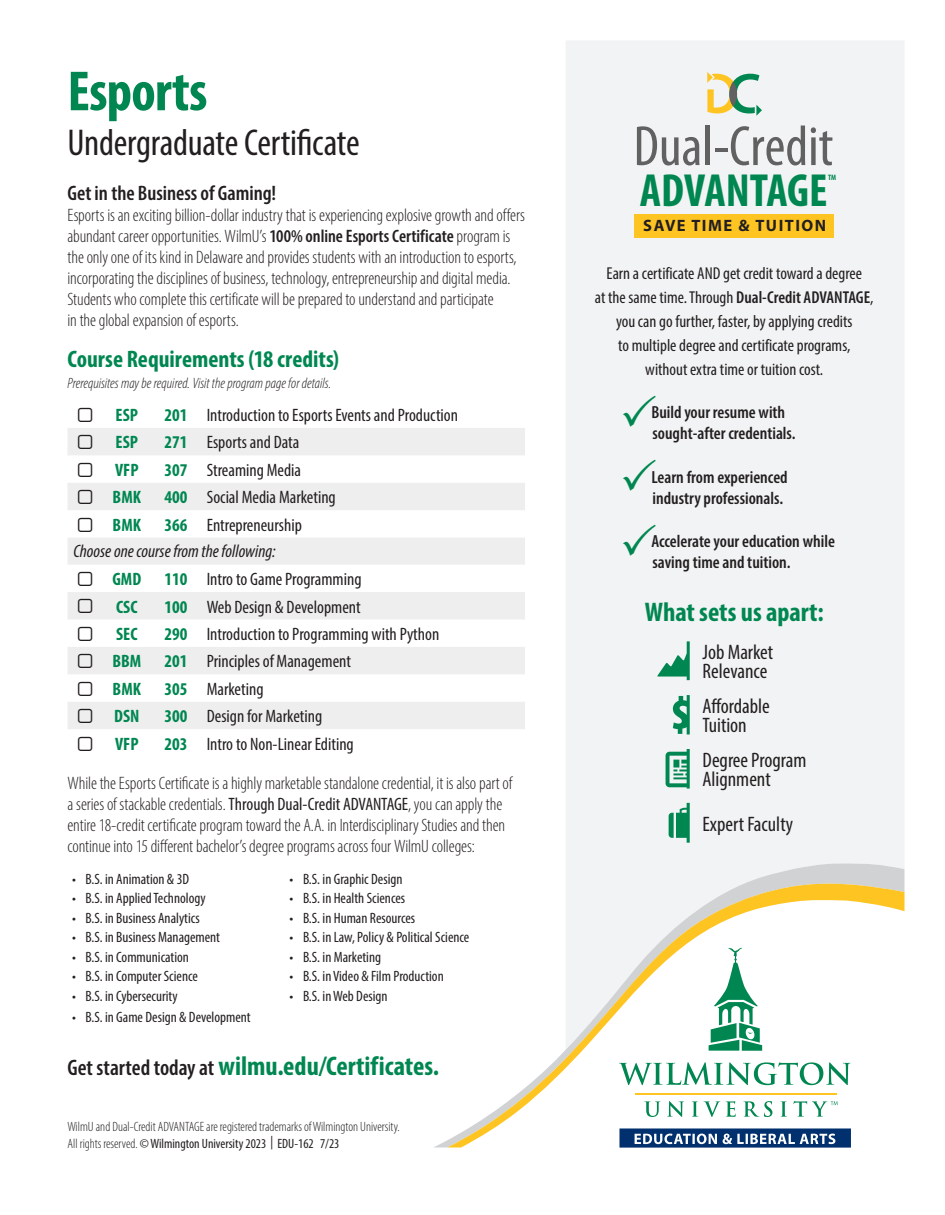
<style>
.page{position:relative;width:945px;height:1215px;background:#fff}
.page>*{position:absolute;margin:0;border:0;box-sizing:border-box;transform-origin:0 0}
.t1{font:condensed 57.15px "Myriad Pro";color:#616161}
.t2{font:700 condensed 57px "Myriad Pro";letter-spacing:-.015em;color:#008751}
.t3{font:700 condensed 46.65px "Myriad Pro";color:#008751}
.t4{font:condensed 37.5px "Myriad Pro";letter-spacing:-.01em;color:#231f20}
.Course_List{font:700 condensed 27px "Myriad Pro";color:#008751}
.CL_Name{font:700 condensed 27px "Myriad Pro";color:#008751}
.Body_Copy{font:700 condensed 24px "Myriad Pro";color:#008751}
.t5{font:condensed 21px/19.5px "Myriad Pro";color:#231f20}
.t6{font:600 condensed 21px "Myriad Pro";color:#231f20}
.Course_List-2{font:300 condensed 18px/21px "Myriad Pro";letter-spacing:-.005em;color:#231f20}
.Course_List-3{font:condensed 18px "Myriad Pro";color:#231f20}
.Course_List-4{font:700 condensed 18px "Myriad Pro";color:#008751}
.t7{font:italic condensed 18px "Myriad Pro";color:#231f20}
.Body_Copy-2{font:600 condensed 17.55px/21px "Myriad Pro";color:#231f20}
.Body_Copy-3{font:condensed 17.25px/24px "Myriad Pro";color:#231f20;text-align:center}
.t8{font:700 16.5px "Myriad Pro";letter-spacing:.09em;color:#231f20}
.t9{font:condensed 15px "Myriad Pro";color:#231f20}
.Body_Copy-4{font:italic 300 condensed 15px "Myriad Pro";color:#231f20}
.Note{font:300 condensed 13.5px/16.2px "Myriad Pro";color:#231f20}
.t10{font:700 condensed 7.8px "Myriad Pro";color:#008751}
.s1{font-weight:600}
.s2{font-weight:400}
.s3{font-weight:600;font-size:22.5px;color:#231f20}
</style>
<div class="page">
<div style="left:566px;top:41px;width:338px;height:822px;background:#f2f3f4"></div>
<div style="left:634px;top:214px;width:200px;height:23px;background:#fec422"></div>
<svg style="left:707px;top:72px;width:55px;height:44px"></svg>
<svg style="left:657px;top:641px;width:33px;height:39px"></svg>
<svg style="left:673px;top:695px;width:17px;height:39px"></svg>
<svg style="left:666px;top:749px;width:24px;height:40px"></svg>
<svg style="left:669px;top:803px;width:21px;height:40px"></svg>
<svg style="left:434px;top:863px;width:470px;height:285px"></svg>
<svg style="left:447px;top:880px;width:457px;height:267px"></svg>
<svg style="left:68px;top:428px;width:457px;height:301px;fill:#eeeeef"></svg>
<svg style="left:623px;top:394px;width:33px;height:32px"></svg>
<svg style="left:623px;top:459px;width:33px;height:32px"></svg>
<svg style="left:623px;top:523px;width:33px;height:32px"></svg>
<svg style="left:78px;top:435px;width:14px;height:14px"></svg>
<svg style="left:78px;top:462px;width:14px;height:15px"></svg>
<svg style="left:78px;top:490px;width:14px;height:14px"></svg>
<svg style="left:78px;top:517px;width:14px;height:15px"></svg>
<svg style="left:78px;top:572px;width:14px;height:14px"></svg>
<svg style="left:78px;top:599px;width:14px;height:14px"></svg>
<svg style="left:78px;top:627px;width:14px;height:14px"></svg>
<svg style="left:78px;top:654px;width:14px;height:14px"></svg>
<svg style="left:78px;top:681px;width:14px;height:15px"></svg>
<svg style="left:78px;top:709px;width:14px;height:14px"></svg>
<p class="t2" style="left:68px;top:56px;width:141px">Esports</p>
<p class="t4" style="left:68px;top:120px;width:294px">Undergraduate Certificate</p>
<p class="t6" style="left:68px;top:180px;width:210px">Get in the Business of Gaming!</p>
<p class="Course_List-2" style="left:68px;top:204px;width:459px">Esports is an exciting billion-dollar industry that is experiencing explosive growth and offers abundant career opportunities. WilmU’s <span class="s1">100% online Esports Certificate</span> program is the only one of its kind in Delaware and provides students with an introduction to esports, incorporating the disciplines of business, technology, entrepreneurship and digital media.<br>Students who complete this certificate will be prepared to understand and participate<br>in the global expansion of esports.</p>
<p class="Body_Copy" style="left:68px;top:344px;width:273px">Course Requirements (18 credits)</p>
<p class="Body_Copy-4" style="left:68px;top:374px;width:265px">Prerequisites may be required. Visit the program page for details.</p>
<p class="Course_List-4" style="left:116px;top:404px;width:24px">ESP</p>
<p class="Course_List-4" style="left:164px;top:404px;width:25px">201</p>
<p class="Course_List-3" style="left:207px;top:404px;width:253px">Introduction to Esports Events and Production</p>
<p class="Course_List-4" style="left:116px;top:431px;width:24px">ESP</p>
<p class="Course_List-4" style="left:164px;top:431px;width:25px">271</p>
<p class="Course_List-3" style="left:207px;top:432px;width:94px">Esports and Data</p>
<p class="Course_List-4" style="left:115px;top:459px;width:25px">VFP</p>
<p class="Course_List-4" style="left:164px;top:459px;width:25px">307</p>
<p class="Course_List-3" style="left:207px;top:459px;width:96px">Streaming Media</p>
<p class="Course_List-4" style="left:113px;top:486px;width:30px">BMK</p>
<p class="Course_List-4" style="left:164px;top:486px;width:25px">400</p>
<p class="Course_List-3" style="left:207px;top:486px;width:131px">Social Media Marketing</p>
<p class="Course_List-4" style="left:113px;top:513px;width:30px">BMK</p>
<p class="Course_List-4" style="left:164px;top:513px;width:25px">366</p>
<p class="Course_List-3" style="left:207px;top:514px;width:97px">Entrepreneurship</p>
<p class="t7" style="left:74px;top:540px;width:204px">Choose one course from the following:</p>
<p class="Course_List-4" style="left:112px;top:568px;width:30px">GMD</p>
<p class="Course_List-4" style="left:164px;top:568px;width:25px">110</p>
<p class="Course_List-3" style="left:207px;top:568px;width:156px">Intro to Game Programming</p>
<p class="Course_List-4" style="left:116px;top:595px;width:23px">CSC</p>
<p class="Course_List-4" style="left:164px;top:595px;width:25px">100</p>
<p class="Course_List-3" style="left:207px;top:596px;width:156px">Web Design &amp; Development</p>
<p class="Course_List-4" style="left:116px;top:623px;width:23px">SEC</p>
<p class="Course_List-4" style="left:164px;top:623px;width:25px">290</p>
<p class="Course_List-3" style="left:207px;top:623px;width:234px">Introduction to Programming with Python</p>
<p class="Course_List-4" style="left:112px;top:650px;width:30px">BBM</p>
<p class="Course_List-4" style="left:164px;top:650px;width:25px">201</p>
<p class="Course_List-3" style="left:207px;top:651px;width:146px">Principles of Management</p>
<p class="Course_List-4" style="left:113px;top:678px;width:30px">BMK</p>
<p class="Course_List-4" style="left:164px;top:678px;width:25px">305</p>
<p class="Course_List-3" style="left:207px;top:678px;width:58px">Marketing</p>
<p class="Course_List-4" style="left:114px;top:705px;width:27px">DSN</p>
<p class="Course_List-4" style="left:164px;top:705px;width:25px">300</p>
<p class="Course_List-3" style="left:207px;top:705px;width:117px">Design for Marketing</p>
<p class="Course_List-4" style="left:115px;top:732px;width:25px">VFP</p>
<p class="Course_List-4" style="left:164px;top:732px;width:25px">203</p>
<p class="Course_List-3" style="left:207px;top:733px;width:149px">Intro to Non-Linear Editing</p>
<p class="Course_List-2" style="left:68px;top:772px;width:446px">While the Esports Certificate is a highly marketable standalone credential, it is also part of a series of stackable credentials. <span class="s2">Through Dual-Credit ADVANTAGE</span>, you can apply the entire 18-credit certificate program toward the A.A. in Interdisciplinary Studies and then continue into 15 different bachelor’s degree programs across four WilmU colleges:</p>
<p class="t9" style="left:72px;top:870px;width:119px">• B.S. in Animation &amp; 3D</p>
<p class="t9" style="left:72px;top:889px;width:135px">• B.S. in Applied Technology</p>
<p class="t9" style="left:72px;top:909px;width:129px">• B.S. in Business Analytics</p>
<p class="t9" style="left:72px;top:928px;width:150px">• B.S. in Business Management</p>
<p class="t9" style="left:72px;top:948px;width:119px">• B.S. in Communication</p>
<p class="t9" style="left:72px;top:967px;width:128px">• B.S. in Computer Science</p>
<p class="t9" style="left:72px;top:987px;width:107px">• B.S. in Cybersecurity</p>
<p class="t9" style="left:72px;top:1008px;width:180px">• B.S. in Game Design &amp; Development</p>
<p class="t9" style="left:290px;top:870px;width:115px">• B.S. in Graphic Design</p>
<p class="t9" style="left:290px;top:889px;width:117px">• B.S. in Health Sciences</p>
<p class="t9" style="left:290px;top:909px;width:127px">• B.S. in Human Resources</p>
<p class="t9" style="left:290px;top:928px;width:181px">• B.S. in Law, Policy &amp; Political Science</p>
<p class="t9" style="left:290px;top:948px;width:93px">• B.S. in Marketing</p>
<p class="t9" style="left:290px;top:967px;width:156px">• B.S. in Video &amp; Film Production</p>
<p class="t9" style="left:290px;top:987px;width:100px">• B.S. in Web Design</p>
<p class="Course_List" style="left:68px;top:1049px;width:373px"><span class="s3">Get started today at</span> wilmu.edu/Certificates.</p>
<p class="Note" style="left:68px;top:1119px;width:334px">WilmU and Dual-Credit ADVANTAGE are registered trademarks of Wilmington University.<br>All rights reserved. <span class="s2">© Wilmington University 2023 | EDU-162 7/23</span></p>
<p class="t1" style="left:633px;top:112px;width:201px">Dual-Credit</p>
<p class="t3" style="left:640px;top:161px;width:189px">ADVANTAGE</p>
<p class="t10" style="left:828px;top:173px;width:10px">TM</p>
<p class="t8" style="left:643px;top:215px;width:184px">SAVE TIME &amp; TUITION</p>
<p class="Body_Copy-3" style="left:595px;top:261px;width:280px">Earn a certificate AND get credit toward a degree<br>at the same time. Through <span class="s1">Dual-Credit ADVANTAGE</span>, you can go further, faster, by applying credits<br>to multiple degree and certificate programs, without extra time or tuition cost.</p>
<p class="Body_Copy-2" style="left:651px;top:402px;width:146px">Build your resume with sought-after credentials.</p>
<p class="Body_Copy-2" style="left:651px;top:466px;width:138px">Learn from experienced industry professionals.</p>
<p class="Body_Copy-2" style="left:651px;top:531px;width:185px">Accelerate your education while saving time and tuition.</p>
<p class="CL_Name" style="left:645px;top:595px;width:180px">What sets us apart:</p>
<p class="t5" style="left:702px;top:642px;width:72px">Job Market<br>Relevance</p>
<p class="t5" style="left:702px;top:696px;width:69px">Affordable<br>Tuition</p>
<p class="t5" style="left:702px;top:750px;width:106px">Degree Program<br>Alignment</p>
<p class="t5" style="left:702px;top:814px;width:92px">Expert Faculty</p>
</div>
